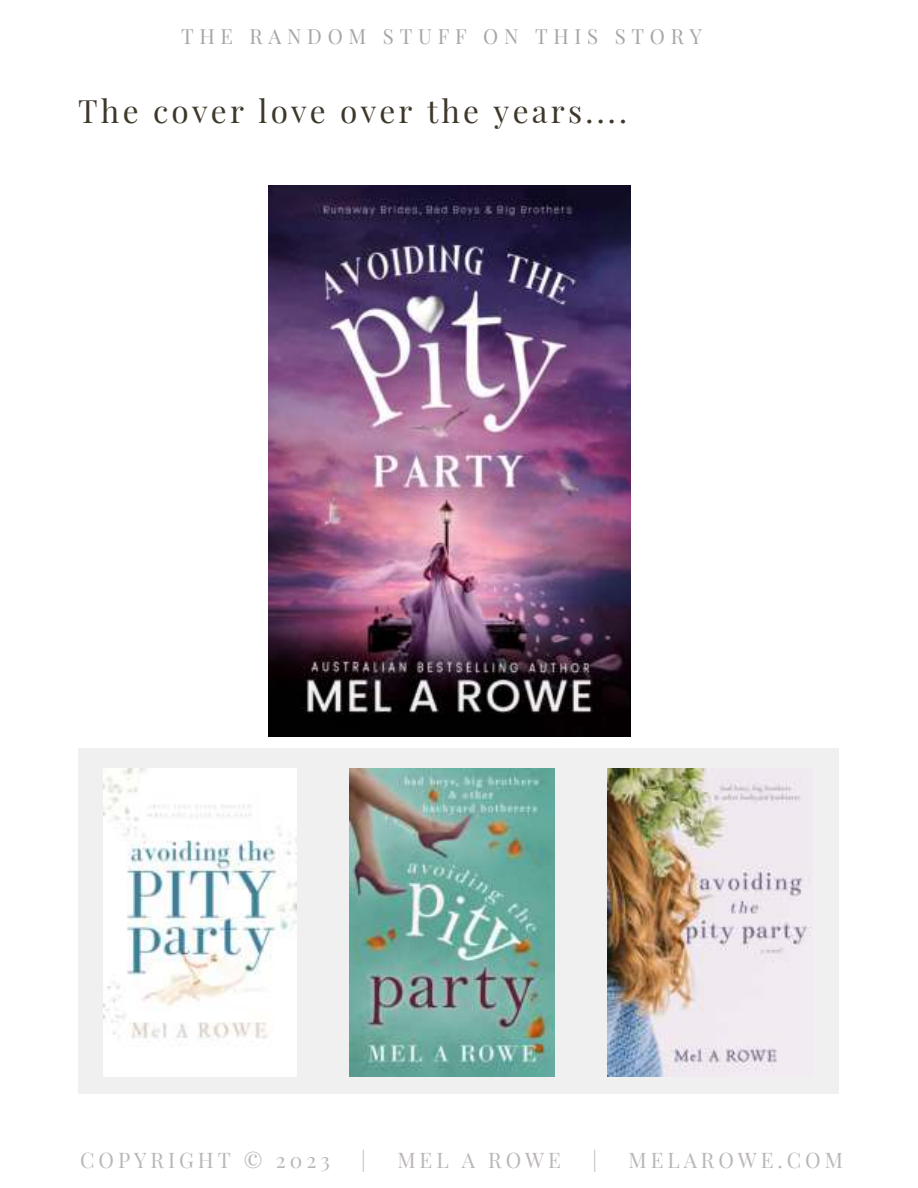
<style>
.page{position:relative;width:918px;height:1188px;background:#fff}
.page>*{position:absolute;margin:0;border:0;box-sizing:border-box;transform-origin:0 0}
.t1{font:31.5px "Playfair Display";letter-spacing:.105em;color:#3e382b}
.t2{font:21px "Playfair Display";letter-spacing:.19em;color:#bbb6b6}
.t3{font:20.4px "Playfair Display";letter-spacing:.28em;color:#a6a6a6}
</style>
<div class="page">
<img style="left:269px;top:185px;width:362px;height:551px">
<div style="left:78px;top:748px;width:760px;height:346px;background:#f0f0f0"></div>
<img style="left:608px;top:769px;width:204px;height:307px">
<img style="left:350px;top:769px;width:204px;height:307px">
<img style="left:104px;top:769px;width:192px;height:307px">
<p class="t3" style="left:181px;top:20px;width:522px">THE RANDOM STUFF ON THIS STORY</p>
<h1 class="t1" style="left:78px;top:86px;width:550px">The cover love over the years....</h1>
<p class="t2" style="left:80px;top:1144px;width:251px">COPYRIGHT © 2023</p>
<p class="t2" style="left:361px;top:1144px;width:6px">|</p>
<p class="t2" style="left:397px;top:1144px;width:165px">MEL A ROWE</p>
<p class="t2" style="left:592px;top:1144px;width:6px">|</p>
<p class="t2" style="left:628px;top:1144px;width:216px">MELAROWE.COM</p>
</div>
